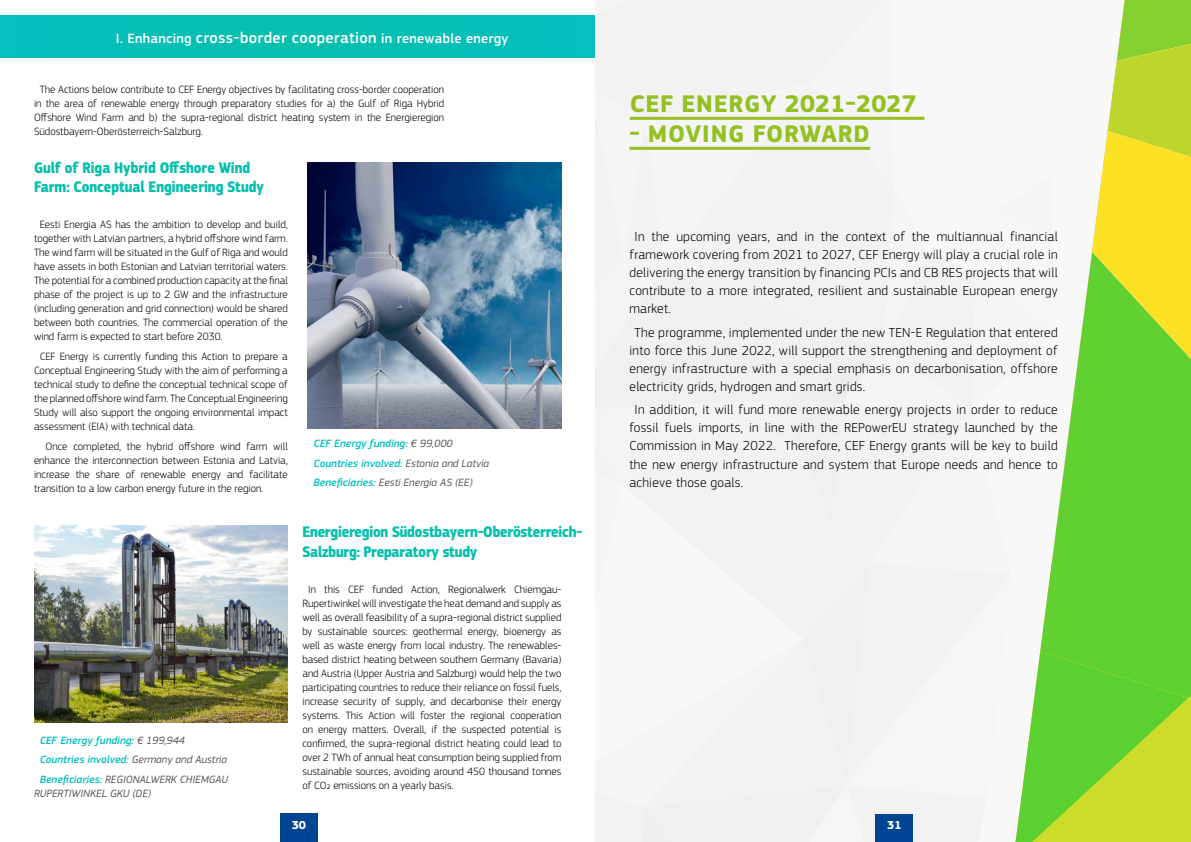
<style>
.page{position:relative;width:1191px;height:842px;background:#fff}
.page>*{position:absolute;margin:0;border:0;box-sizing:border-box;transform-origin:0 0}
.Titles-green{font:700 25px "EC Square Sans Pro";letter-spacing:.03em;color:#94c121}
.t1{font:700 16px/19.2px "EC Square Sans Cond Pro";letter-spacing:-.01em;color:#06bfad}
.t2{font:500 14px "EC Square Sans Pro";letter-spacing:.02em;color:#fff}
.t3{font:300 13.6px/18.1px "EC Square Sans Pro";letter-spacing:.02em;color:#000;text-align:justify}
.t4{font:700 12px "EC Square Sans Pro";color:#fff}
.t5{font:300 11px/14px "EC Square Sans Pro";color:#000;text-align:justify}
.t6{font:italic 500 11px "EC Square Sans Pro";color:#06bfbf}
.t7{font:italic 11px/14px "EC Square Sans Pro";color:#575756}
.s1{font-size:16px}
.s2{font-weight:400;color:#575756}
.s3{font-weight:500;color:#06bfbf}
</style>
<div class="page">
<div style="left:0;top:15px;width:595px;height:43px;background:#06bfb6"></div>
<img style="left:308px;top:163px;width:253px;height:265px">
<img style="left:34px;top:525px;width:254px;height:197px">
<div style="left:595px;top:0;width:416px;height:842px;background:#f2f2f2"></div>
<svg style="left:1015px;top:0;width:176px;height:842px"></svg>
<hr style="left:630px;top:117px;width:294px;height:3px;background:#94c121">
<hr style="left:629px;top:147px;width:241px;height:3px;background:#94c121">
<div style="left:875px;top:814px;width:38px;height:28px;background:#004494"></div>
<div style="left:280px;top:814px;width:37px;height:28px;background:#004494"></div>
<p class="t2" style="left:116px;top:31px;width:394px">I. Enhancing <span class="s1">cross-border cooperation</span> in renewable energy</p>
<p class="t5" style="left:34px;top:82px;width:412px;text-indent:6px">The Actions below contribute to CEF Energy objectives by facilitating cross-border cooperation in the area of renewable energy through preparatory studies for a) the Gulf of Riga Hybrid Offshore Wind Farm and b) the supra-regional district heating system in the Energieregion Südostbayern-Oberösterreich-Salzburg.</p>
<p class="t1" style="left:34px;top:158px;width:231px">Gulf of Riga Hybrid Offshore Wind<br>Farm: Conceptual Engineering Study</p>
<p class="t5" style="left:34px;top:218px;width:255px;text-indent:6px">Eesti Energia AS has the ambition to develop and build, together with Latvian partners, a hybrid offshore wind farm.<br>The wind farm will be situated in the Gulf of Riga and would have assets in both Estonian and Latvian territorial waters.<br>The potential for a combined production capacity at the final phase of the project is up to 2 GW and the infrastructure (including generation and grid connection) would be shared between both countries. The commercial operation of the wind farm is expected to start before 2030.</p>
<p class="t5" style="left:34px;top:349px;width:255px;text-indent:6px">CEF Energy is currently funding this Action to prepare a Conceptual Engineering Study with the aim of performing a technical study to define the conceptual technical scope of the planned offshore wind farm. The Conceptual Engineering Study will also support the ongoing environmental impact assessment (EIA) with technical data.</p>
<p class="t5" style="left:34px;top:439px;width:255px;text-indent:12px">Once completed, the hybrid offshore wind farm will enhance the interconnection between Estonia and Latvia, increase the share of renewable energy and facilitate transition to a low carbon energy future in the region.</p>
<p class="t6" style="left:40px;top:733px;width:147px">CEF Energy funding: <span class="s2">€ 199,944</span></p>
<p class="t6" style="left:40px;top:753px;width:189px">Countries involved: <span class="s2">Germany and Austria</span></p>
<p class="t7" style="left:34px;top:772px;width:196px;text-indent:6px"><span class="s3">Beneficiaries:</span> REGIONALWERK CHIEMGAU<br>RUPERTIWINKEL GKU (DE)</p>
<p class="t6" style="left:313px;top:437px;width:141px">CEF Energy funding: <span class="s2">€ 99,000</span></p>
<p class="t6" style="left:313px;top:456px;width:177px">Countries involved: <span class="s2">Estonia and Latvia</span></p>
<p class="t7" style="left:313px;top:476px;width:161px"><span class="s3">Beneficiaries:</span> Eesti Energia AS (EE)</p>
<p class="t1" style="left:302px;top:523px;width:281px">Energieregion Südostbayern-Oberösterreich-<br>Salzburg: Preparatory study</p>
<p class="t5" style="left:302px;top:582px;width:260px;text-indent:6px">In this CEF funded Action, Regionalwerk Chiemgau-Rupertiwinkel will investigate the heat demand and supply as well as overall feasibility of a supra-regional district supplied by sustainable sources: geothermal energy, bioenergy as well as waste energy from local industry. The renewables&shy;based district heating between southern Germany (Bavaria) and Austria (Upper Austria and Salzburg) would help the two participating countries to reduce their reliance on fossil fuels, increase security of supply, and decarbonise their energy systems. This Action will foster the regional cooperation on energy matters. Overall, if the suspected potential is confirmed, the supra-regional district heating could lead to over 2 TWh of annual heat consumption being supplied from sustainable sources, avoiding around 450 thousand tonnes of CO2 emissions on a yearly basis.</p>
<p class="Titles-green" style="left:630px;top:89px;width:288px">CEF ENERGY 2021-2027</p>
<p class="Titles-green" style="left:629px;top:119px;width:242px">- MOVING FORWARD</p>
<p class="t3" style="left:629px;top:227px;width:430px;text-indent:5px">In the upcoming years, and in the context of the multiannual financial framework covering from 2021 to 2027, CEF Energy will play a crucial role in delivering the energy transition by financing PCIs and CB RES projects that will contribute to a more integrated, resilient and sustainable European energy market.</p>
<p class="t3" style="left:629px;top:323px;width:430px;text-indent:5px">The programme, implemented under the new TEN-E Regulation that entered into force this June 2022, will support the strengthening and deployment of energy infrastructure with a special emphasis on decarbonisation, offshore electricity grids, hydrogen and smart grids.</p>
<p class="t3" style="left:629px;top:401px;width:430px;text-indent:5px">In addition, it will fund more renewable energy projects in order to reduce fossil fuels imports, in line with the REPowerEU strategy launched by the Commission in May 2022. Therefore, CEF Energy grants will be key to build the new energy infrastructure and system that Europe needs and hence to achieve those goals.</p>
<p class="t4" style="left:292px;top:817px;width:16px">30</p>
<p class="t4" style="left:887px;top:817px;width:16px">31</p>
</div>
